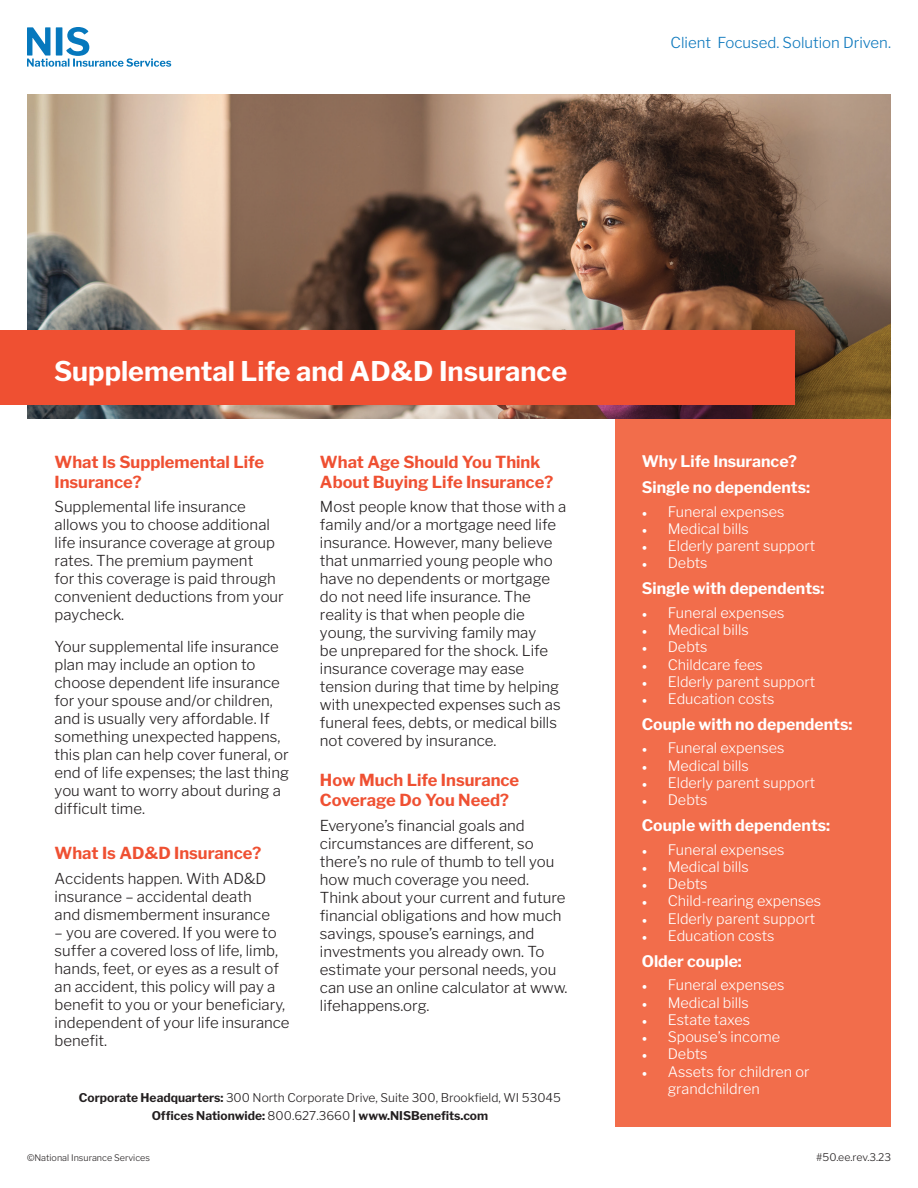
<style>
.page{position:relative;width:918px;height:1188px;background:#fff}
.page>*{position:absolute;margin:0;border:0;box-sizing:border-box;transform-origin:0 0}
.t1{font:700 27px "Libre Franklin";color:#fff}
.t2{font:700 16.5px/19.8px "Libre Franklin";color:#ef5032}
.t3{font:700 15.9px "Libre Franklin";color:#fff}
.t4{font:300 15px/18px "Libre Franklin";color:#231f20}
.t5{font:300 15px "Libre Franklin";color:#0d78bd}
.t6{font:300 14.4px/17.2px "Libre Franklin";color:#fff}
.t7{font:300 12px/18.1px "Libre Franklin";color:#231f20;text-align:center}
.t8{font:300 10.5px "Libre Franklin";color:#231f20}
.t9{font:300 9px "Libre Franklin";color:#231f20}
.s1{font-weight:700}
.s2{font-family:"Minion Pro";font-weight:400}
</style>
<div class="page">
<svg style="left:27px;top:27px;width:144px;height:40px"></svg>
<div style="left:616px;top:405px;width:275px;height:721px;background:#f26d4b"></div>
<img style="left:27px;top:94px;width:864px;height:324px">
<div style="left:0;top:331px;width:795px;height:74px;background:#ef5032"></div>
<p class="t5" style="left:671px;top:34px;width:222px">Client Focused. Solution Driven.</p>
<p class="t1" style="left:54px;top:355px;width:515px">Supplemental Life and AD&amp;D Insurance</p>
<p class="t2" style="left:55px;top:452px;width:211px">What Is Supplemental Life<br>Insurance?</p>
<p class="t4" style="left:55px;top:498px;width:231px">Supplemental life insurance allows you to choose additional life insurance coverage at group rates. The premium payment<br>for this coverage is paid through convenient deductions from your paycheck.</p>
<p class="t4" style="left:55px;top:637px;width:236px">Your supplemental life insurance plan may include an option to choose dependent life insurance for your spouse and/or children, and is usually very affordable. If something unexpected happens, this plan can help cover funeral, or end of life expenses; the last thing you want to worry about during a difficult time.</p>
<p class="t2" style="left:55px;top:843px;width:208px">What Is AD&amp;D Insurance?</p>
<p class="t4" style="left:55px;top:869px;width:217px">Accidents happen. With AD&amp;D insurance – accidental death and dismemberment insurance</p>
<p class="t4" style="left:55px;top:923px;width:237px">– you are covered. If you were to suffer a covered loss of life, limb, hands, feet, or eyes as a result of an accident, this policy will pay a benefit to you or your beneficiary, independent of your life insurance benefit.</p>
<p class="t2" style="left:320px;top:452px;width:235px">What Age Should You Think<br>About Buying Life Insurance?</p>
<p class="t4" style="left:320px;top:498px;width:248px">Most people know that those with a family and/or a mortgage need life insurance. However, many believe that unmarried young people who have no dependents or mortgage do not need life insurance. The reality is that when people die young, the surviving family may<br>be unprepared for the shock. Life insurance coverage may ease tension during that time by helping with unexpected expenses such as funeral fees, debts, or medical bills not covered by insurance.</p>
<p class="t2" style="left:320px;top:771px;width:201px">How Much Life Insurance<br>Coverage Do You Need?</p>
<p class="t4" style="left:320px;top:817px;width:249px">Everyone’s financial goals and circumstances are different, so there’s no rule of thumb to tell you how much coverage you need.<br>Think about your current and future financial obligations and how much savings, spouse’s earnings, and investments you already own. To estimate your personal needs, you can use an online calculator at www. lifehappens.org.</p>
<p class="t7" style="left:79px;top:1088px;width:484px"><span class="s1">Corporate Headquarters:</span> 300 North Corporate Drive, Suite 300, Brookfield, WI 53045<br><span class="s1">Offices Nationwide:</span> 800.627.3660 <span class="s1">| www.NISBenefits.com</span></p>
<p class="t9" style="left:27px;top:1152px;width:125px">©National Insurance Services</p>
<p class="t3" style="left:642px;top:452px;width:157px">Why Life Insurance?</p>
<p class="t3" style="left:642px;top:477px;width:170px">Single no dependents:</p>
<p class="t6" style="left:642px;top:503px;width:144px"><span class="s2">•</span> Funeral expenses</p>
<p class="t6" style="left:642px;top:520px;width:109px"><span class="s2">•</span> Medical bills</p>
<p class="t6" style="left:642px;top:537px;width:175px"><span class="s2">•</span> Elderly parent support</p>
<p class="t6" style="left:642px;top:555px;width:67px"><span class="s2">•</span> Debts</p>
<p class="t3" style="left:642px;top:579px;width:184px">Single with dependents:</p>
<p class="t6" style="left:642px;top:604px;width:144px"><span class="s2">•</span> Funeral expenses</p>
<p class="t6" style="left:642px;top:621px;width:109px"><span class="s2">•</span> Medical bills</p>
<p class="t6" style="left:642px;top:638px;width:67px"><span class="s2">•</span> Debts</p>
<p class="t6" style="left:642px;top:656px;width:123px"><span class="s2">•</span> Childcare fees</p>
<p class="t6" style="left:642px;top:673px;width:175px"><span class="s2">•</span> Elderly parent support</p>
<p class="t6" style="left:642px;top:690px;width:134px"><span class="s2">•</span> Education costs</p>
<p class="t3" style="left:642px;top:714px;width:212px">Couple with no dependents:</p>
<p class="t6" style="left:642px;top:740px;width:144px"><span class="s2">•</span> Funeral expenses</p>
<p class="t6" style="left:642px;top:757px;width:109px"><span class="s2">•</span> Medical bills</p>
<p class="t6" style="left:642px;top:774px;width:175px"><span class="s2">•</span> Elderly parent support</p>
<p class="t6" style="left:642px;top:791px;width:67px"><span class="s2">•</span> Debts</p>
<p class="t3" style="left:642px;top:815px;width:190px">Couple with dependents:</p>
<p class="t6" style="left:642px;top:841px;width:144px"><span class="s2">•</span> Funeral expenses</p>
<p class="t6" style="left:642px;top:858px;width:109px"><span class="s2">•</span> Medical bills</p>
<p class="t6" style="left:642px;top:875px;width:67px"><span class="s2">•</span> Debts</p>
<p class="t6" style="left:642px;top:893px;width:181px"><span class="s2">•</span> Child-rearing expenses</p>
<p class="t6" style="left:642px;top:910px;width:175px"><span class="s2">•</span> Elderly parent support</p>
<p class="t6" style="left:642px;top:927px;width:134px"><span class="s2">•</span> Education costs</p>
<p class="t3" style="left:642px;top:951px;width:102px">Older couple:</p>
<p class="t6" style="left:642px;top:976px;width:144px"><span class="s2">•</span> Funeral expenses</p>
<p class="t6" style="left:642px;top:994px;width:109px"><span class="s2">•</span> Medical bills</p>
<p class="t6" style="left:642px;top:1011px;width:110px"><span class="s2">•</span> Estate taxes</p>
<p class="t6" style="left:642px;top:1028px;width:140px"><span class="s2">•</span> Spouse’s income</p>
<p class="t6" style="left:642px;top:1046px;width:67px"><span class="s2">•</span> Debts</p>
<p class="t6" style="left:668px;top:1063px;width:143px;text-indent:-26px"><span class="s2">•</span> Assets for children or grandchildren</p>
<p class="t8" style="left:816px;top:1151px;width:76px">#50.ee.rev.3.23</p>
</div>
